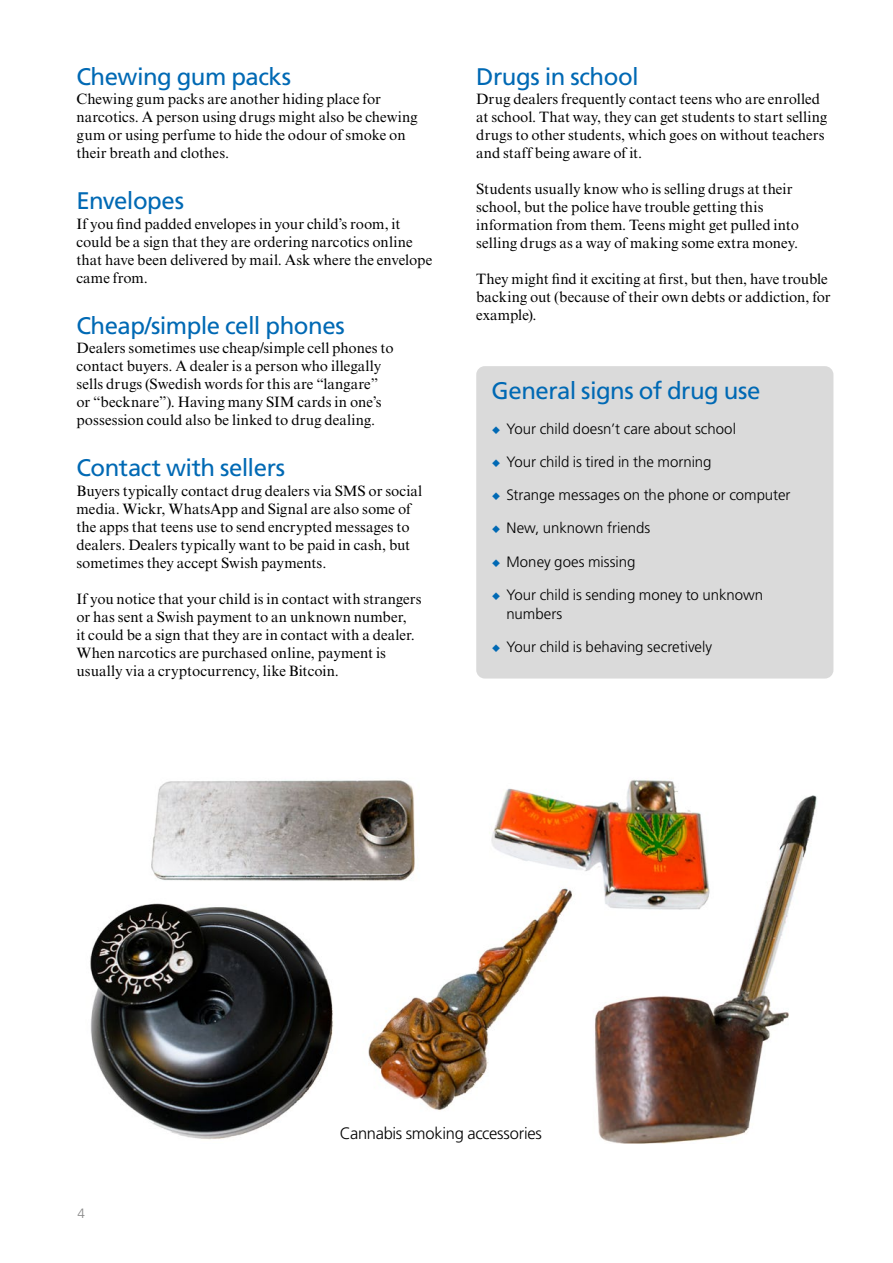
<style>
.page{position:relative;width:893px;height:1263px;background:#fff}
.page>*{position:absolute;margin:0;border:0;box-sizing:border-box;transform-origin:0 0}
.H2_Rubriknivå_3{font:24px "Xgbjvv Frutiger LT Std";letter-spacing:-.02em;color:#0069b4}
.t1{font:300 16.5px "Llgbtf Frutiger LT Std";letter-spacing:-.015em;color:#000}
.P_Brödtext{font:15px/18px "Mjhprj Times New Roman MT Std";color:#000}
.t2{font:300 15px/19.5px "Llgbtf Frutiger LT Std";color:#000}
.t3{font:300 13.5px "Llgbtf Frutiger LT Std";color:#878787}
</style>
<div class="page">
<div style="left:476px;top:366px;width:357px;height:312px;background:#dadada;border-radius:9px"></div>
<img style="left:90px;top:780px;width:727px;height:364px">
<h2 class="H2_Rubriknivå_3" style="left:77px;top:62px;width:216px">Chewing gum packs</h2>
<p class="P_Brödtext" style="left:77px;top:90px;width:343px">Chewing gum packs are another hiding place for narcotics. A person using drugs might also be chewing gum or using perfume to hide the odour of smoke on their breath and clothes.</p>
<h2 class="H2_Rubriknivå_3" style="left:77px;top:187px;width:109px">Envelopes</h2>
<p class="P_Brödtext" style="left:77px;top:214px;width:357px">If you find padded envelopes in your child’s room, it could be a sign that they are ordering narcotics online that have been delivered by mail. Ask where the envelope came from.</p>
<h2 class="H2_Rubriknivå_3" style="left:77px;top:311px;width:270px">Cheap/simple cell phones</h2>
<p class="P_Brödtext" style="left:77px;top:339px;width:319px">Dealers sometimes use cheap/simple cell phones to contact buyers. A dealer is a person who illegally sells drugs (Swedish words for this are “langare” or “becknare”). Having many SIM cards in one’s possession could also be linked to drug dealing.</p>
<h2 class="H2_Rubriknivå_3" style="left:77px;top:454px;width:210px">Contact with sellers</h2>
<p class="P_Brödtext" style="left:77px;top:482px;width:347px">Buyers typically contact drug dealers via SMS or social media. Wickr, WhatsApp and Signal are also some of the apps that teens use to send encrypted messages to dealers. Dealers typically want to be paid in cash, but sometimes they accept Swish payments.</p>
<p class="P_Brödtext" style="left:77px;top:590px;width:347px">If you notice that your child is in contact with strangers or has sent a Swish payment to an unknown number,<br>it could be a sign that they are in contact with a dealer.<br>When narcotics are purchased online, payment is usually via a cryptocurrency, like Bitcoin.</p>
<h2 class="H2_Rubriknivå_3" style="left:476px;top:62px;width:164px">Drugs in school</h2>
<p class="P_Brödtext" style="left:476px;top:90px;width:353px">Drug dealers frequently contact teens who are enrolled at school. That way, they can get students to start selling drugs to other students, which goes on without teachers and staff being aware of it.</p>
<p class="P_Brödtext" style="left:476px;top:180px;width:324px">Students usually know who is selling drugs at their school, but the police have trouble getting this information from them. Teens might get pulled into selling drugs as a way of making some extra money.</p>
<p class="P_Brödtext" style="left:476px;top:270px;width:356px">They might find it exciting at first, but then, have trouble backing out (because of their own debts or addiction, for example).</p>
<h2 class="H2_Rubriknivå_3" style="left:492px;top:377px;width:271px">General signs of drug use</h2>
<p class="t2" style="left:506px;top:419px;width:231px">Your child doesn’t care about school</p>
<p class="t2" style="left:506px;top:452px;width:207px">Your child is tired in the morning</p>
<p class="t2" style="left:506px;top:486px;width:286px">Strange messages on the phone or computer</p>
<p class="t2" style="left:506px;top:519px;width:145px">New, unknown friends</p>
<p class="t2" style="left:506px;top:552px;width:130px">Money goes missing</p>
<p class="t2" style="left:506px;top:585px;width:258px">Your child is sending money to unknown numbers</p>
<p class="t2" style="left:506px;top:637px;width:207px">Your child is behaving secretively</p>
<p class="t3" style="left:77px;top:1205px;width:9px">4</p>
<p class="t1" style="left:340px;top:1124px;width:204px">Cannabis smoking accessories</p>
</div>
